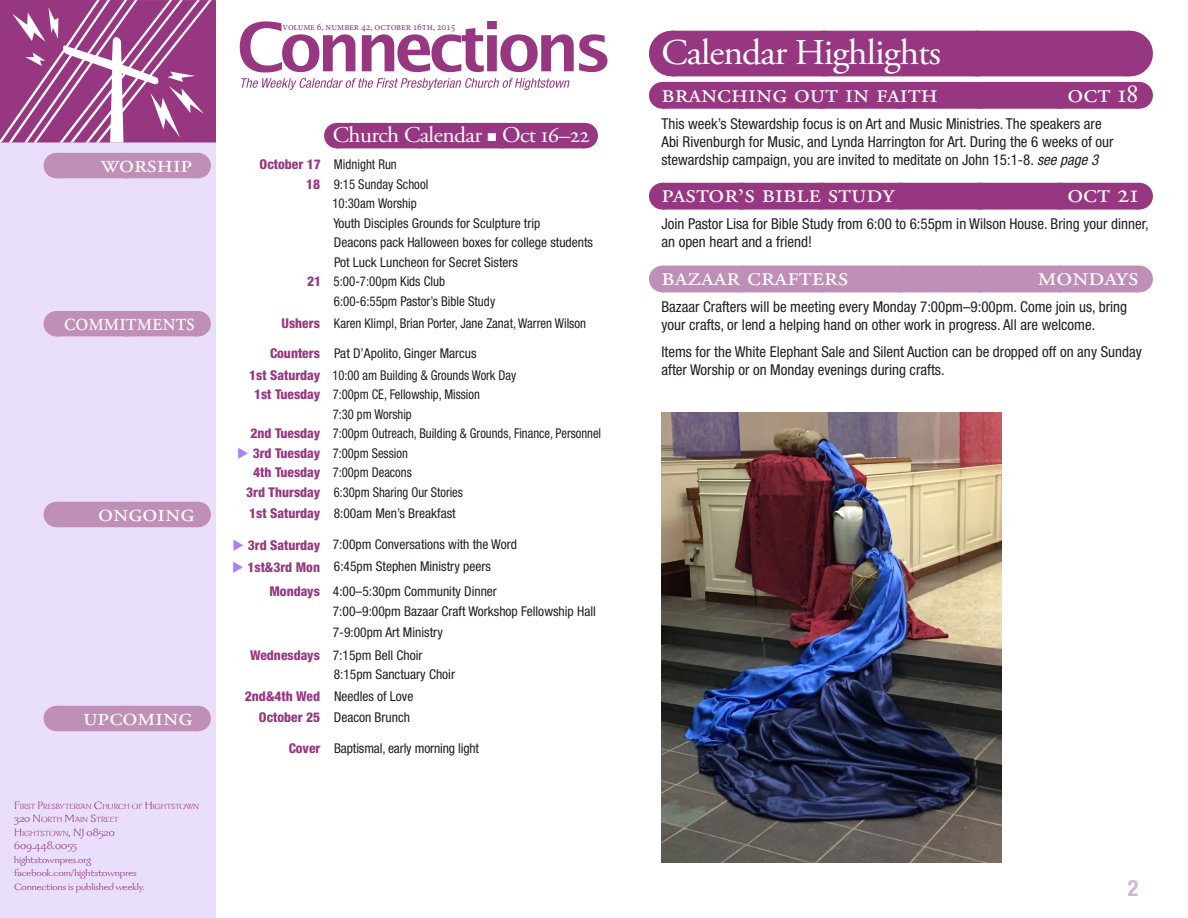
<style>
.page{position:relative;width:1188px;height:918px;background:#fff}
.page>*{position:absolute;margin:0;border:0;box-sizing:border-box;transform-origin:0 0}
.Headline_Major{font:36.3px "Adobe Garamond Pro";color:#fff;scale:1.04 1}
.Calendar_Highlight_p{font:26.85px "Adobe Garamond Pro";color:#fff;scale:1.04 1}
.Calendar_Highlight_p-2{font:25.5px "Adobe Garamond Pro";color:#fff;scale:1.04 1}
.Calendar_Highlight_p-3{font:25.5px "Adobe Garamond Pro";color:#fff;scale:.9 1}
.Headline_Major-2{font:22.5px "Adobe Garamond Pro";letter-spacing:-.025em;color:#fff;scale:1.04 1}
.t1{font:700 condensed 22.5px "Helvetica Neue LT Std";color:#d5b7d1}
.t2{font:condensed 15px/18px "Helvetica Neue LT Std";color:#231f20}
.t3{font:condensed 13.5px "Helvetica Neue LT Std";color:#231f20}
.t4{font:condensed 13.5px "Helvetica Neue LT Std";color:#231f20;scale:.93 1}
.t5{font:800 condensed 13.5px "Helvetica Neue LT Std";color:#973781}
.t6{font:condensed 13.5px "Helvetica Neue LT Std";color:#231f20;scale:.95 1}
.t7{font:condensed 13.5px "Helvetica Neue LT Std";color:#231f20;scale:.96 1}
.t8{font:12px "Galahad Os F";color:#973781}
.t9{font:10.5px "Galahad Os F";color:#973781}
.t10{font:10.5px "Minion Pro";letter-spacing:-.02em;color:#973781;scale:.95 1}
.t11{font:8.4px "Galahad Os F";color:#973781}
.s1{color:#bf8fb7}
.s2{color:#a880f7}
.s3{font-size:22.5px;color:#bf8fb7}
.s4{font-style:italic}
.s5{font-size:12px}
.s6{font-size:8.4px}
</style>
<div class="page">
<div style="left:0;top:142px;width:216px;height:776px;background:#e9dffd"></div>
<img style="left:662px;top:412px;width:340px;height:450px">
<div style="left:337px;top:123px;width:247px;height:25px;background:#973781"></div>
<svg style="left:584px;top:123px;width:1px;height:25px"></svg>
<div style="left:56px;top:153px;width:141px;height:25px;background:#bf8fb7"></div>
<svg style="left:197px;top:153px;width:1px;height:25px"></svg>
<div style="left:56px;top:311px;width:141px;height:25px;background:#bf8fb7"></div>
<svg style="left:197px;top:311px;width:1px;height:25px"></svg>
<div style="left:56px;top:502px;width:141px;height:25px;background:#bf8fb7"></div>
<svg style="left:197px;top:502px;width:1px;height:25px"></svg>
<div style="left:56px;top:706px;width:141px;height:25px;background:#bf8fb7"></div>
<svg style="left:197px;top:706px;width:1px;height:25px"></svg>
<svg style="left:240px;top:21px;width:368px;height:69px"></svg>
<div style="left:672px;top:31px;width:457px;height:45px;background:#973781"></div>
<hr style="left:1129px;top:31px;width:1px;height:45px;background:#973781">
<div style="left:662px;top:82px;width:477px;height:27px;background:#973781"></div>
<svg style="left:742px;top:108px;width:357px;height:1px"></svg>
<svg style="left:1139px;top:82px;width:1px;height:27px"></svg>
<div style="left:662px;top:183px;width:477px;height:27px;background:#973781"></div>
<svg style="left:742px;top:209px;width:357px;height:1px"></svg>
<svg style="left:1139px;top:183px;width:1px;height:27px"></svg>
<div style="left:662px;top:266px;width:477px;height:26px;background:#bf8fb7"></div>
<svg style="left:1139px;top:266px;width:1px;height:26px"></svg>
<svg style="left:0;top:0;width:216px;height:142px;background:#aa5d98"></svg>
<p class="t10" style="left:283px;top:19px;width:184px">Volume 6, Number 42, October 16th, 2015</p>
<p class="Calendar_Highlight_p-2" style="left:101px;top:149px;width:107px">worship<span class="s1">m</span></p>
<p class="t5" style="left:260px;top:156px;width:63px">October 17</p>
<p class="t5" style="left:306px;top:176px;width:16px">18</p>
<p class="t5" style="left:307px;top:273px;width:16px">21</p>
<p class="Headline_Major-2" style="left:333px;top:122px;width:249px">Church Calendar ■ Oct 16–22</p>
<p class="t6" style="left:334px;top:157px;width:68px">Midnight Run</p>
<p class="t6" style="left:334px;top:176px;width:101px">9:15 Sunday School</p>
<p class="t6" style="left:332px;top:196px;width:90px">10:30am Worship</p>
<p class="t3" style="left:333px;top:215px;width:209px">Youth Disciples Grounds for Sculpture trip</p>
<p class="t3" style="left:334px;top:235px;width:261px">Deacons pack Halloween boxes for college students</p>
<p class="t3" style="left:334px;top:254px;width:186px">Pot Luck Luncheon for Secret Sisters</p>
<p class="t7" style="left:334px;top:274px;width:118px">5:00-7:00pm Kids Club</p>
<p class="t7" style="left:334px;top:293px;width:170px">6:00-6:55pm Pastor’s Bible Study</p>
<p class="Calendar_Highlight_p-3" style="left:64px;top:307px;width:164px">commitments<span class="s1">m</span></p>
<p class="t5" style="left:282px;top:314px;width:40px">Ushers</p>
<p class="t6" style="left:334px;top:315px;width:267px">Karen Klimpl, Brian Porter, Jane Zanat, Warren Wilson</p>
<p class="t5" style="left:270px;top:345px;width:52px">Counters</p>
<p class="t3" style="left:334px;top:346px;width:144px">Pat D’Apolito, Ginger Marcus</p>
<p class="t5" style="left:249px;top:367px;width:73px">1st Saturday</p>
<p class="t5" style="left:254px;top:386px;width:68px">1st Tuesday</p>
<p class="t5" style="left:251px;top:425px;width:71px">2nd Tuesday</p>
<p class="t5" style="left:237px;top:445px;width:84px"><span class="s2">◆</span> 3rd Tuesday</p>
<p class="t5" style="left:253px;top:464px;width:69px">4th Tuesday</p>
<p class="t5" style="left:246px;top:484px;width:76px">3rd Thursday</p>
<p class="t4" style="left:332px;top:367px;width:199px">10:00 am Building &amp; Grounds Work Day</p>
<p class="t4" style="left:333px;top:387px;width:160px">7:00pm CE, Fellowship, Mission</p>
<p class="t4" style="left:333px;top:406px;width:86px">7:30 pm Worship</p>
<p class="t4" style="left:333px;top:426px;width:290px">7:00pm Outreach, Building &amp; Grounds, Finance, Personnel</p>
<p class="t4" style="left:333px;top:445px;width:82px">7:00pm Session</p>
<p class="t4" style="left:333px;top:465px;width:86px">7:00pm Deacons</p>
<p class="t4" style="left:334px;top:484px;width:140px">6:30pm Sharing Our Stories</p>
<p class="Calendar_Highlight_p-2" style="left:98px;top:498px;width:109px">ongoing<span class="s3">m</span></p>
<p class="t5" style="left:249px;top:505px;width:73px">1st Saturday</p>
<p class="t3" style="left:334px;top:506px;width:124px">8:00am Men’s Breakfast</p>
<p class="t5" style="left:232px;top:536px;width:89px"><span class="s2">◆</span> 3rd Saturday</p>
<p class="t3" style="left:333px;top:536px;width:186px">7:00pm Conversations with the Word</p>
<p class="t5" style="left:232px;top:559px;width:90px"><span class="s2">◆</span> 1st&amp;3rd Mon</p>
<p class="t3" style="left:334px;top:559px;width:159px">6:45pm Stephen Ministry peers</p>
<p class="t5" style="left:269px;top:583px;width:52px">Mondays</p>
<p class="t3" style="left:333px;top:584px;width:166px">4:00–5:30pm Community Dinner</p>
<p class="t3" style="left:333px;top:603px;width:265px">7:00–9:00pm Bazaar Craft Workshop Fellowship Hall</p>
<p class="t3" style="left:333px;top:625px;width:112px">7-9:00pm Art Ministry</p>
<p class="t5" style="left:250px;top:646px;width:71px">Wednesdays</p>
<p class="t3" style="left:333px;top:647px;width:91px">7:15pm Bell Choir</p>
<p class="t3" style="left:334px;top:667px;width:123px">8:15pm Sanctuary Choir</p>
<p class="t5" style="left:245px;top:688px;width:77px">2nd&amp;4th Wed</p>
<p class="t3" style="left:334px;top:688px;width:81px">Needles of Love</p>
<p class="Calendar_Highlight_p-2" style="left:83px;top:702px;width:124px">upcoming<span class="s1">m</span></p>
<p class="t5" style="left:259px;top:709px;width:63px">October 25</p>
<p class="t3" style="left:334px;top:710px;width:78px">Deacon Brunch</p>
<p class="t5" style="left:289px;top:740px;width:33px">Cover</p>
<p class="t3" style="left:334px;top:740px;width:147px">Baptismal, early morning light</p>
<p class="Headline_Major" style="left:662px;top:31px;width:270px">Calendar Highlights</p>
<p class="Calendar_Highlight_p" style="left:662px;top:77px;width:267px">branching out in faith</p>
<p class="Calendar_Highlight_p" style="left:1068px;top:77px;width:70px">oct 18</p>
<p class="t2" style="left:662px;top:114px;width:454px">This week’s Stewardship focus is on Art and Music Ministries. The speakers are<br>Abi Rivenburgh for Music, and Lynda Harrington for Art. During the 6 weeks of our stewardship campaign, you are invited to meditate on John 15:1-8. <span class="s4">see page 3</span></p>
<p class="Calendar_Highlight_p" style="left:662px;top:178px;width:226px">pastor’s bible study</p>
<p class="Calendar_Highlight_p" style="left:1067px;top:178px;width:70px">oct 21</p>
<p class="t2" style="left:662px;top:215px;width:489px">Join Pastor Lisa for Bible Study from 6:00 to 6:55pm in Wilson House. Bring your dinner, an open heart and a friend!</p>
<p class="Calendar_Highlight_p" style="left:662px;top:261px;width:181px">bazaar crafters</p>
<p class="Calendar_Highlight_p" style="left:1038px;top:261px;width:98px">mondays</p>
<p class="t2" style="left:662px;top:298px;width:467px">Bazaar Crafters will be meeting every Monday 7:00pm–9:00pm. Come join us, bring your crafts, or lend a helping hand on other work in progress. All are welcome.</p>
<p class="t2" style="left:662px;top:343px;width:482px">Items for the White Elephant Sale and Silent Auction can be dropped off on any Sunday after Worship or on Monday evenings during crafts.</p>
<p class="t11" style="left:14px;top:802px;width:187px"><span class="s5">F</span>IRST <span class="s5">P</span>RESBYTERIAN <span class="s5">C</span>HURCH OF <span class="s5">H</span> IGHTSTOWN</p>
<p class="t11" style="left:14px;top:815px;width:106px"><span class="s5">320 N</span> ORTH <span class="s5">M</span>AIN <span class="s5">S</span>TREET</p>
<p class="t8" style="left:14px;top:826px;width:102px">H <span class="s6">IGHTSTOWN</span>, NJ 08520</p>
<p class="t8" style="left:14px;top:839px;width:64px">609.448.0055</p>
<p class="t9" style="left:14px;top:854px;width:78px">hightstownpres.org</p>
<p class="t9" style="left:14px;top:868px;width:124px">facebook.com/hightstownpres</p>
<p class="t9" style="left:14px;top:881px;width:132px">Connections is published weekly.</p>
<h3 class="t1" style="left:1128px;top:874px;width:12px">2</h3>
</div>
